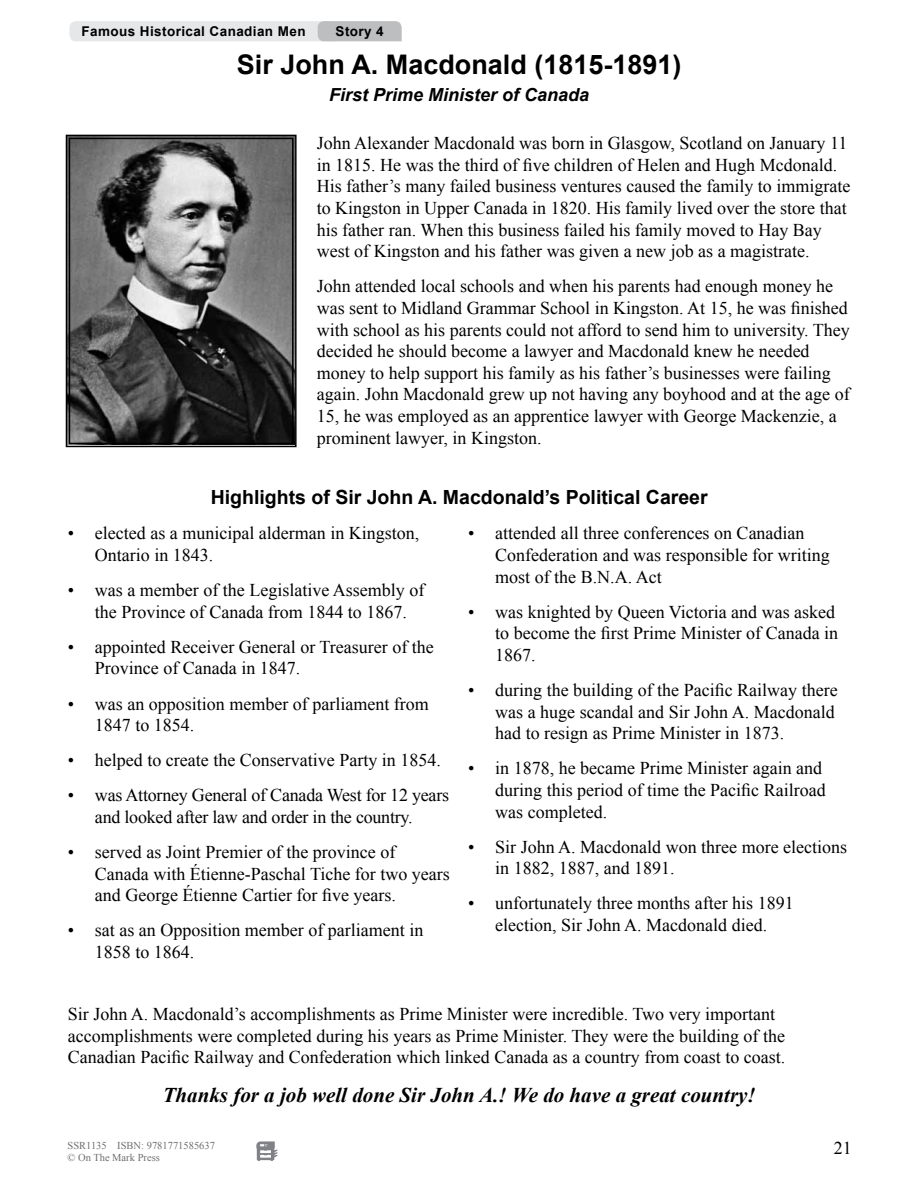
<style>
.page{position:relative;width:918px;height:1188px;background:#fff}
.page>*{position:absolute;margin:0;border:0;box-sizing:border-box;transform-origin:0 0}
.t1{font:700 27px "Arial";color:#000}
.t2{font:italic 700 21px "Times New Roman";color:#000}
.t3{font:700 19.5px "Arial";color:#000}
.t4{font:18px/21.6px "Times New Roman";color:#000}
.t5{font:italic 700 18px "Arial";color:#000}
.t6{font:700 13.5px "Arial";letter-spacing:.03em;color:#000}
.t7{font:10.5px/12.6px "Times New Roman";color:#6d6e71}
</style>
<div class="page">
<svg style="left:256px;top:1141px;width:21px;height:20px"></svg>
<svg style="left:65px;top:134px;width:232px;height:314px;background:#5f5f5f"></svg>
<div style="left:69px;top:138px;width:225px;height:306px;border:1px solid #000"></div>
<svg style="left:69px;top:21px;width:333px;height:20px;background:#dbddde"></svg>
<p class="t6" style="left:82px;top:23px;width:226px">Famous Historical Canadian Men</p>
<p class="t6" style="left:336px;top:23px;width:50px">Story 4</p>
<h1 class="t1" style="left:237px;top:46px;width:446px">Sir John A. Macdonald (1815-1891)</h1>
<p class="t5" style="left:329px;top:83px;width:262px">First Prime Minister of Canada</p>
<p class="t4" style="left:317px;top:132px;width:535px">John Alexander Macdonald was born in Glasgow, Scotland on January 11 in 1815. He was the third of five children of Helen and Hugh Mcdonald.<br>His father’s many failed business ventures caused the family to immigrate to Kingston in Upper Canada in 1820. His family lived over the store that his father ran. When this business failed his family moved to Hay Bay west of Kingston and his father was given a new job as a magistrate.</p>
<p class="t4" style="left:317px;top:275px;width:535px">John attended local schools and when his parents had enough money he was sent to Midland Grammar School in Kingston. At 15, he was finished with school as his parents could not afford to send him to university. They decided he should become a lawyer and Macdonald knew he needed money to help support his family as his father’s businesses were failing again. John Macdonald grew up not having any boyhood and at the age of 15, he was employed as an apprentice lawyer with George Mackenzie, a prominent lawyer, in Kingston.</p>
<p class="t3" style="left:211px;top:485px;width:498px">Highlights of Sir John A. Macdonald’s Political Career</p>
<p class="t4" style="left:95px;top:522px;width:326px;text-indent:-27px">• elected as a municipal alderman in Kingston,<br>Ontario in 1843.</p>
<p class="t4" style="left:68px;top:579px;width:358px;text-align:center">• was a member of the Legislative Assembly of the Province of Canada from 1844 to 1867.</p>
<p class="t4" style="left:95px;top:636px;width:340px;text-indent:-27px">• appointed Receiver General or Treasurer of the<br>Province of Canada in 1847.</p>
<p class="t4" style="left:95px;top:692px;width:335px;text-indent:-27px">• was an opposition member of parliament from<br>1847 to 1854.</p>
<p class="t4" style="left:68px;top:749px;width:374px">• helped to create the Conservative Party in 1854.</p>
<p class="t4" style="left:68px;top:784px;width:383px;text-align:center">• was Attorney General of Canada West for 12 years and looked after law and order in the country.</p>
<p class="t4" style="left:95px;top:841px;width:356px;text-indent:-27px">• served as Joint Premier of the province of<br>Canada with Étienne-Paschal Tiche for two years and George Étienne Cartier for five years.</p>
<p class="t4" style="left:95px;top:919px;width:330px;text-indent:-27px">• sat as an Opposition member of parliament in<br>1858 to 1864.</p>
<p class="t4" style="left:495px;top:522px;width:336px;text-indent:-27px">• attended all three conferences on Canadian<br>Confederation and was responsible for writing most of the B.N.A. Act</p>
<p class="t4" style="left:495px;top:601px;width:344px;text-indent:-27px">• was knighted by Queen Victoria and was asked to become the first Prime Minister of Canada in<br>1867.</p>
<p class="t4" style="left:495px;top:679px;width:344px;text-indent:-27px">• during the building of the Pacific Railway there was a huge scandal and Sir John A. Macdonald had to resign as Prime Minister in 1873.</p>
<p class="t4" style="left:495px;top:757px;width:332px;text-indent:-27px">• in 1878, he became Prime Minister again and during this period of time the Pacific Railroad was completed.</p>
<p class="t4" style="left:495px;top:836px;width:353px;text-indent:-27px">• Sir John A. Macdonald won three more elections in 1882, 1887, and 1891.</p>
<p class="t4" style="left:468px;top:892px;width:327px;text-align:center">• unfortunately three months after his 1891 election, Sir John A. Macdonald died.</p>
<p class="t4" style="left:68px;top:1003px;width:719px">Sir John A. Macdonald’s accomplishments as Prime Minister were incredible. Two very important accomplishments were completed during his years as Prime Minister. They were the building of the<br>Canadian Pacific Railway and Confederation which linked Canada as a country from coast to coast.</p>
<p class="t2" style="left:163px;top:1080px;width:594px">Thanks for a job well done Sir John A.! We do have a great country!</p>
<p class="t7" style="left:68px;top:1139px;width:149px">SSR1135 ISBN: 9781771585637 © On The Mark Press</p>
<p class="t4" style="left:834px;top:1137px;width:19px">21</p>
</div>
